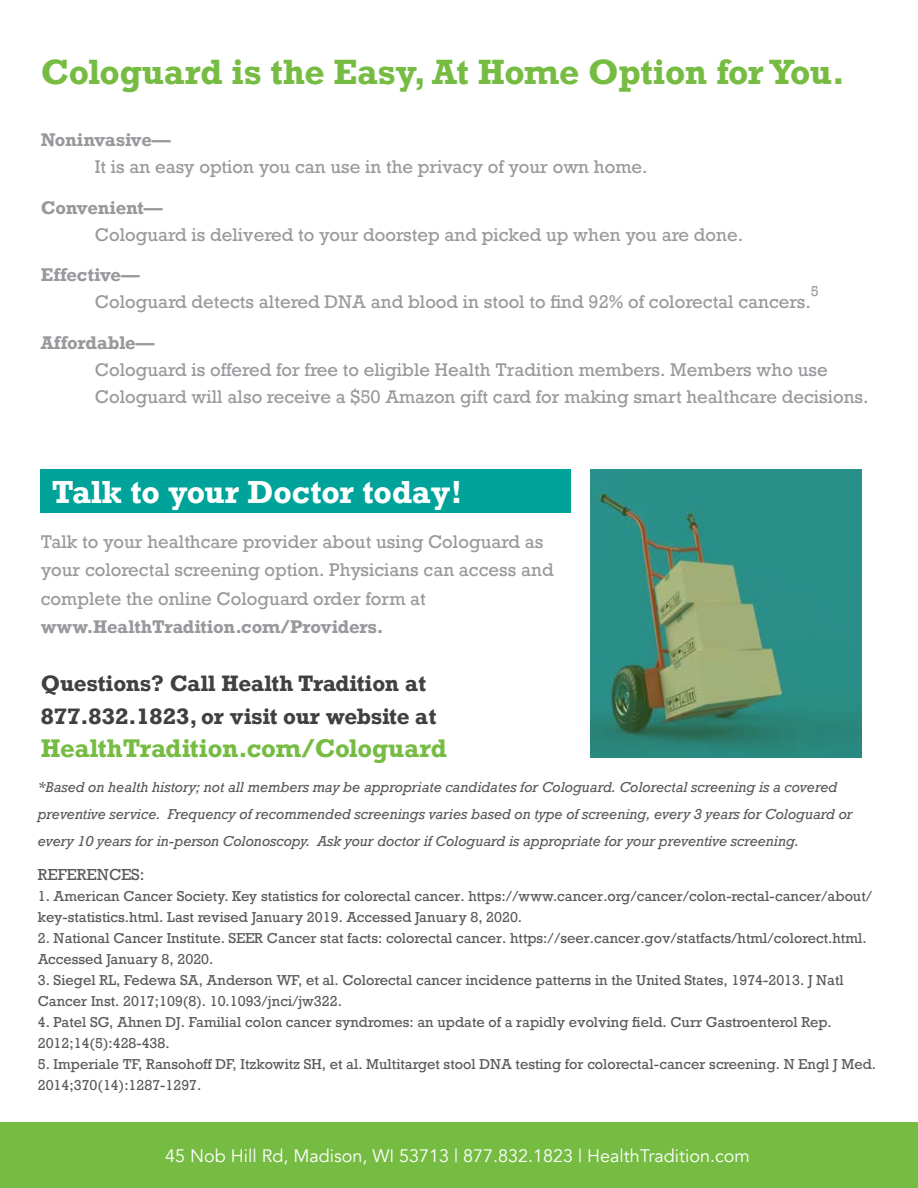
<style>
.page{position:relative;width:918px;height:1188px;background:#fff}
.page>*{position:absolute;margin:0;border:0;box-sizing:border-box;transform-origin:0 0}
.t1{font:700 33px "Rockwell";letter-spacing:-.015em;color:#76bc43}
.t2{font:700 30px "Rockwell";color:#fff}
.t3{font:700 24px "Rockwell";letter-spacing:-.005em;color:#76bc43}
.t4{font:700 21px/33px "Rockwell";color:#404041}
.t5{font:18px "Avenir";color:#fff}
.t6{font:17.25px/28.5px "Rockwell";color:#97999c}
.t7{font:700 17.25px "Rockwell";letter-spacing:-.01em;color:#97999c}
.t8{font:15px "Rockwell";color:#58595b}
.t9{font:13.5px/21px "Rockwell";color:#58595b}
.t10{font:italic 13.5px/27px "Rockwell";color:#58595b}
.t11{font:13.5px "Rockwell";color:#97999c}
</style>
<div class="page">
<div style="left:41px;top:470px;width:530px;height:43px;background:#00a39a"></div>
<svg style="left:590px;top:470px;width:272px;height:288px;background:#418e7d"></svg>
<div style="left:0;top:1122px;width:918px;height:66px;background:#76bc43"></div>
<h1 class="t1" style="left:41px;top:51px;width:805px">Cologuard is the Easy, At Home Option for You.</h1>
<p class="t7" style="left:41px;top:129px;width:131px">Noninvasive—</p>
<p class="t6" style="left:95px;top:153px;width:554px">It is an easy option you can use in the privacy of your own home.</p>
<p class="t7" style="left:41px;top:197px;width:123px">Convenient—</p>
<p class="t6" style="left:95px;top:221px;width:650px">Cologuard is delivered to your doorstep and picked up when you are done.</p>
<p class="t7" style="left:41px;top:264px;width:100px">Effective—</p>
<p class="t6" style="left:95px;top:288px;width:717px">Cologuard detects altered DNA and blood in stool to find 92% of colorectal cancers.</p>
<p class="t11" style="left:811px;top:283px;width:9px">5</p>
<p class="t7" style="left:41px;top:332px;width:115px">Affordable—</p>
<p class="t6" style="left:95px;top:357px;width:775px;line-height:27px">Cologuard is offered for free to eligible Health Tradition members. Members who use<br>Cologuard will also receive a $50 Amazon gift card for making smart healthcare decisions.</p>
<h2 class="t2" style="left:52px;top:472px;width:412px">Talk to your Doctor today!</h2>
<p class="t6" style="left:41px;top:527px;width:514px">Talk to your healthcare provider about using Cologuard as your colorectal screening option. Physicians can access and complete the online Cologuard order form at</p>
<p class="t7" style="left:41px;top:616px;width:344px">www.HealthTradition.com/Providers.</p>
<h3 class="t4" style="left:41px;top:666px;width:397px">Questions? Call Health Tradition at<br>877.832.1823, or visit our website at</h3>
<h3 class="t3" style="left:41px;top:733px;width:408px">HealthTradition.com/Cologuard</h3>
<p class="t10" style="left:38px;top:774px;width:816px">*Based on health history; not all members may be appropriate candidates for Cologuard. Colorectal screening is a covered preventive service. Frequency of recommended screenings varies based on type of screening, every 3 years for Cologuard or every 10 years for in-person Colonoscopy. Ask your doctor if Cologuard is appropriate for your preventive screening.</p>
<p class="t8" style="left:38px;top:865px;width:108px">REFERENCES:</p>
<p class="t9" style="left:38px;top:885px;width:836px">1. American Cancer Society. Key statistics for colorectal cancer. https://www.cancer.org/cancer/colon-rectal-cancer/about/ key-statistics.html. Last revised January 2019. Accessed January 8, 2020.</p>
<p class="t9" style="left:38px;top:928px;width:830px">2. National Cancer Institute. SEER Cancer stat facts: colorectal cancer. https://seer.cancer.gov/statfacts/html/colorect.html.<br>Accessed January 8, 2020.</p>
<p class="t9" style="left:38px;top:970px;width:808px">3. Siegel RL, Fedewa SA, Anderson WF, et al. Colorectal cancer incidence patterns in the United States, 1974-2013. J Natl<br>Cancer Inst. 2017;109(8). 10.1093/jnci/jw322.</p>
<p class="t9" style="left:38px;top:1012px;width:796px">4. Patel SG, Ahnen DJ. Familial colon cancer syndromes: an update of a rapidly evolving field. Curr Gastroenterol Rep.<br>2012;14(5):428-438.</p>
<p class="t9" style="left:38px;top:1054px;width:840px">5. Imperiale TF, Ransohoff DF, Itzkowitz SH, et al. Multitarget stool DNA testing for colorectal-cancer screening. N Engl J Med.<br>2014;370(14):1287-1297.</p>
<h3 class="t5" style="left:165px;top:1145px;width:586px">45 Nob Hill Rd, Madison, WI 53713 | 877.832.1823 | HealthTradition.com</h3>
</div>
